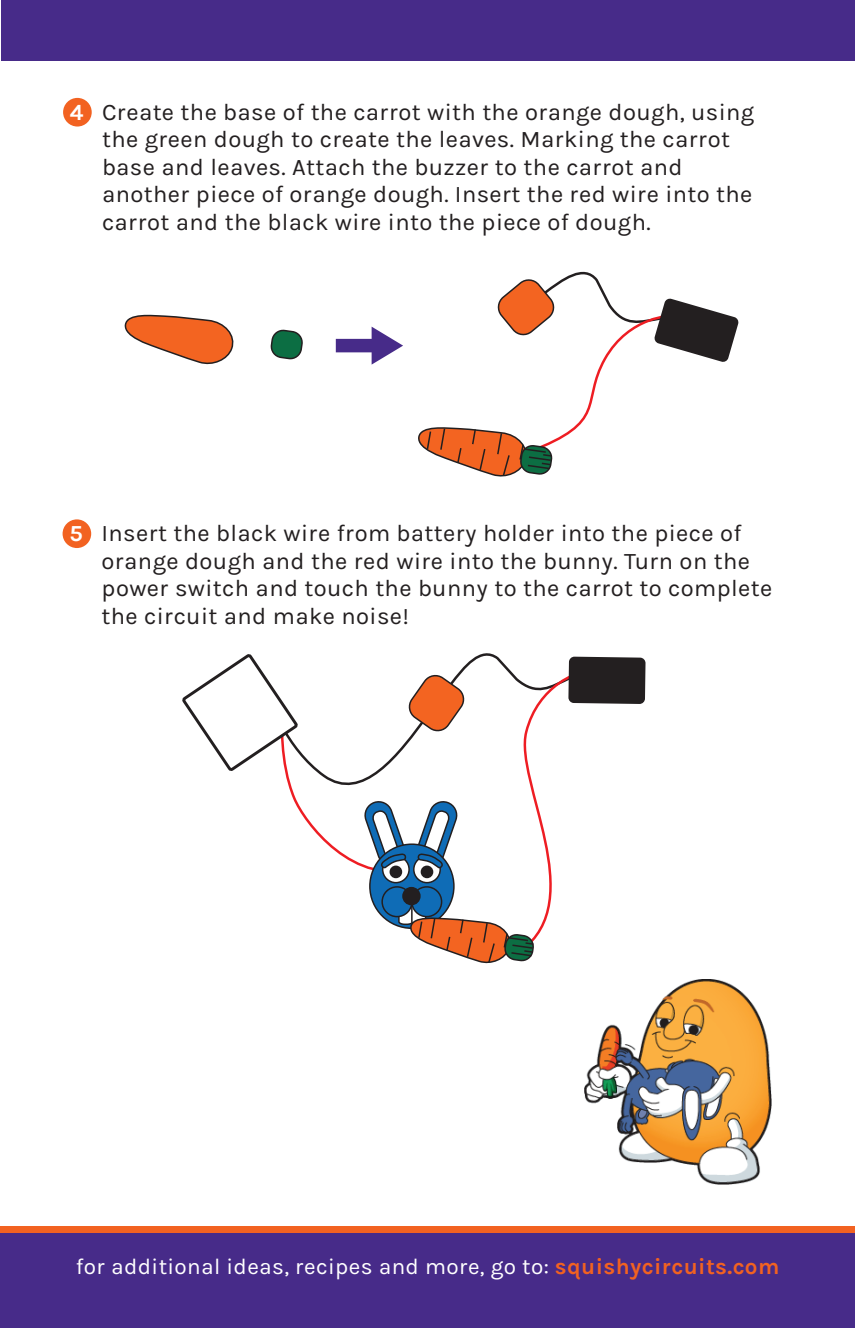
<style>
.page{position:relative;width:855px;height:1328px;background:#fff}
.page>*{position:absolute;margin:0;border:0;box-sizing:border-box;transform-origin:0 0}
.t1{font:23.75px/27.5px "Karla";letter-spacing:.015em;color:#231f20}
.t2{font:700 23px "Karla";color:#fff}
.t3{font:22.5px "Karla";letter-spacing:.015em;color:#fff}
.s1{font-weight:700;color:#f26221}
</style>
<div class="page">
<div style="left:0;top:1232px;width:855px;height:96px;background:#472b89"></div>
<div style="left:0;top:1225px;width:855px;height:7px;background:#f26221"></div>
<div style="left:63px;top:519px;width:28px;height:29px;background:#f26221;border-radius:50%"></div>
<div style="left:1px;top:0;width:854px;height:60px;background:#472b89"></div>
<svg style="left:182px;top:271px;width:557px;height:693px"></svg>
<img style="left:585px;top:979px;width:187px;height:205px">
<img style="left:1px;top:60px;width:189px;height:429px">
<p class="t2" style="left:70px;top:99px;width:15px">4</p>
<p class="t1" style="left:102px;top:99px;width:654px">Create the base of the carrot with the orange dough, using the green dough to create the leaves. Marking the carrot base and leaves. Attach the buzzer to the carrot and another piece of orange dough. Insert the red wire into the carrot and the black wire into the piece of dough.</p>
<p class="t2" style="left:70px;top:520px;width:15px">5</p>
<p class="t1" style="left:102px;top:520px;width:672px">Insert the black wire from battery holder into the piece of orange dough and the red wire into the bunny. Turn on the power switch and touch the bunny to the carrot to complete the circuit and make noise!</p>
<p class="t3" style="left:76px;top:1254px;width:705px">for additional ideas, recipes and more, go to: <span class="s1">squishycircuits.com</span></p>
</div>
